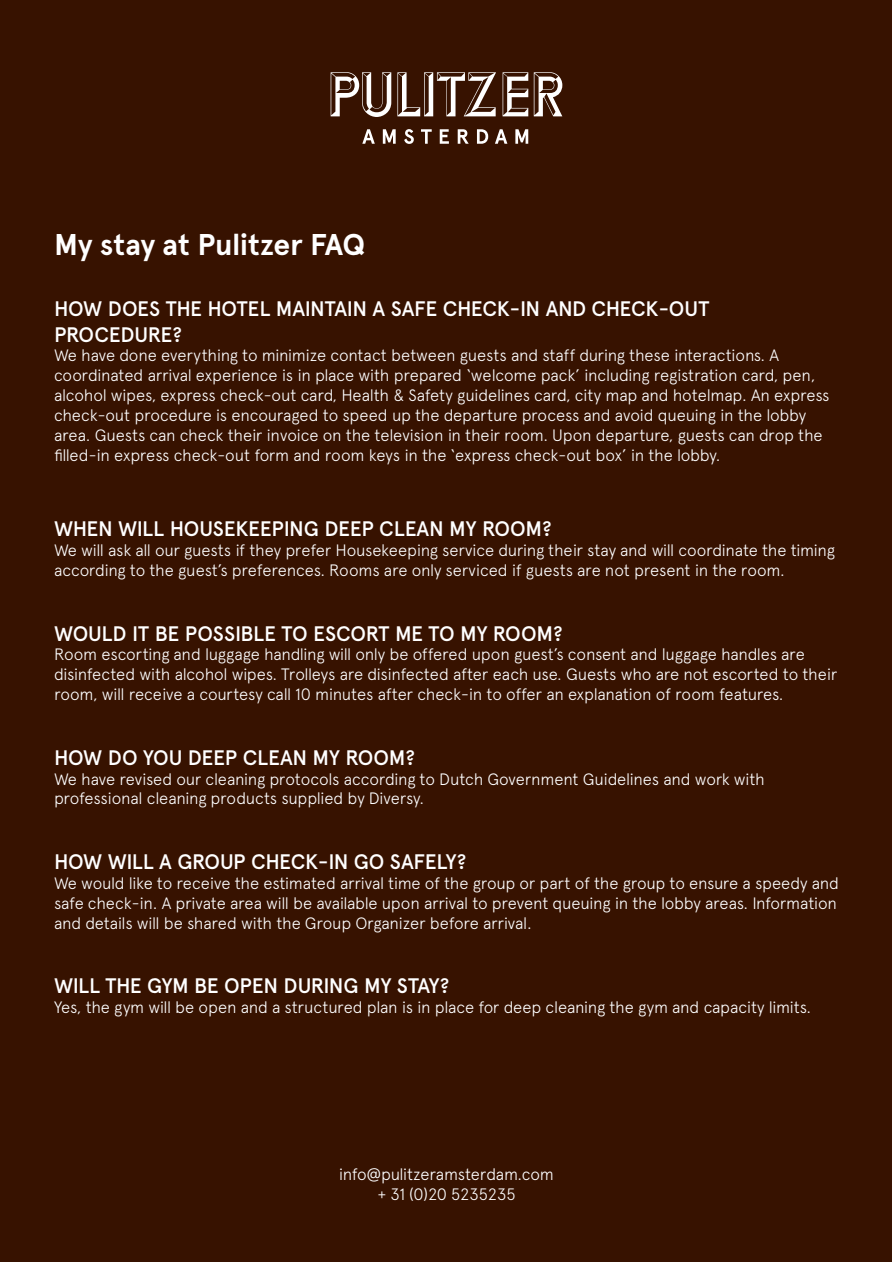
<style>
.page{position:relative;width:893px;height:1263px;background:#fff}
.page>*{position:absolute;margin:0;border:0;box-sizing:border-box;transform-origin:0 0}
.t1{font:700 30px "Apercu";letter-spacing:-.005em;color:#fff}
.t2{font:500 21px/25.2px "Apercu";letter-spacing:-.01em;color:#fff}
.t3{font:300 16.5px/19.8px "Apercu";letter-spacing:-.015em;color:#fff}
</style>
<div class="page">
<div style="left:1px;top:1px;width:891px;height:1261px;background:#371200"></div>
<svg style="left:503px;top:72px;width:25px;height:44px"></svg>
<svg style="left:397px;top:72px;width:99px;height:44px"></svg>
<svg style="left:331px;top:72px;width:60px;height:45px"></svg>
<svg style="left:534px;top:72px;width:28px;height:44px"></svg>
<svg style="left:362px;top:129px;width:13px;height:15px"></svg>
<svg style="left:383px;top:129px;width:13px;height:15px"></svg>
<svg style="left:404px;top:129px;width:10px;height:15px"></svg>
<svg style="left:421px;top:129px;width:11px;height:15px"></svg>
<svg style="left:440px;top:129px;width:9px;height:15px"></svg>
<svg style="left:458px;top:129px;width:11px;height:15px"></svg>
<svg style="left:477px;top:129px;width:11px;height:15px"></svg>
<svg style="left:495px;top:129px;width:12px;height:15px"></svg>
<svg style="left:515px;top:129px;width:13px;height:15px"></svg>
<h1 class="t1" style="left:54px;top:233px;width:313px">My stay at Pulitzer FAQ</h1>
<p class="t2" style="left:54px;top:299px;width:657px">HOW DOES THE HOTEL MAINTAIN A SAFE CHECK-IN AND CHECK-OUT<br>PROCEDURE?</p>
<p class="t3" style="left:54px;top:346px;width:777px">We have done everything to minimize contact between guests and staff during these interactions. A coordinated arrival experience is in place with prepared ‘welcome pack’ including registration card, pen, alcohol wipes, express check-out card, Health &amp; Safety guidelines card, city map and hotelmap. An express check-out procedure is encouraged to speed up the departure process and avoid queuing in the lobby area. Guests can check their invoice on the television in their room. Upon departure, guests can drop the filled-in express check-out form and room keys in the ‘express check-out box’ in the lobby.</p>
<p class="t2" style="left:54px;top:518px;width:499px">WHEN WILL HOUSEKEEPING DEEP CLEAN MY ROOM?</p>
<p class="t3" style="left:54px;top:540px;width:782px">We will ask all our guests if they prefer Housekeeping service during their stay and will coordinate the timing according to the guest’s preferences. Rooms are only serviced if guests are not present in the room.</p>
<p class="t2" style="left:54px;top:623px;width:510px">WOULD IT BE POSSIBLE TO ESCORT ME TO MY ROOM?</p>
<p class="t3" style="left:54px;top:645px;width:785px">Room escorting and luggage handling will only be offered upon guest’s consent and luggage handles are disinfected with alcohol wipes. Trolleys are disinfected after each use. Guests who are not escorted to their room, will receive a courtesy call 10 minutes after check-in to offer an explanation of room features.</p>
<p class="t2" style="left:54px;top:747px;width:363px">HOW DO YOU DEEP CLEAN MY ROOM?</p>
<p class="t3" style="left:54px;top:769px;width:712px">We have revised our cleaning protocols according to Dutch Government Guidelines and work with professional cleaning products supplied by Diversy.</p>
<p class="t2" style="left:54px;top:851px;width:414px">HOW WILL A GROUP CHECK-IN GO SAFELY?</p>
<p class="t3" style="left:54px;top:873px;width:787px">We would like to receive the estimated arrival time of the group or part of the group to ensure a speedy and safe check-in. A private area will be available upon arrival to prevent queuing in the lobby areas. Information and details will be shared with the Group Organizer before arrival.</p>
<p class="t2" style="left:54px;top:975px;width:397px">WILL THE GYM BE OPEN DURING MY STAY?</p>
<p class="t3" style="left:54px;top:997px;width:759px">Yes, the gym will be open and a structured plan is in place for deep cleaning the gym and capacity limits.</p>
<p class="t3" style="left:339px;top:1166px;width:217px;text-align:center">info@pulitzeramsterdam.com + 31 (0)20 5235235</p>
</div>
